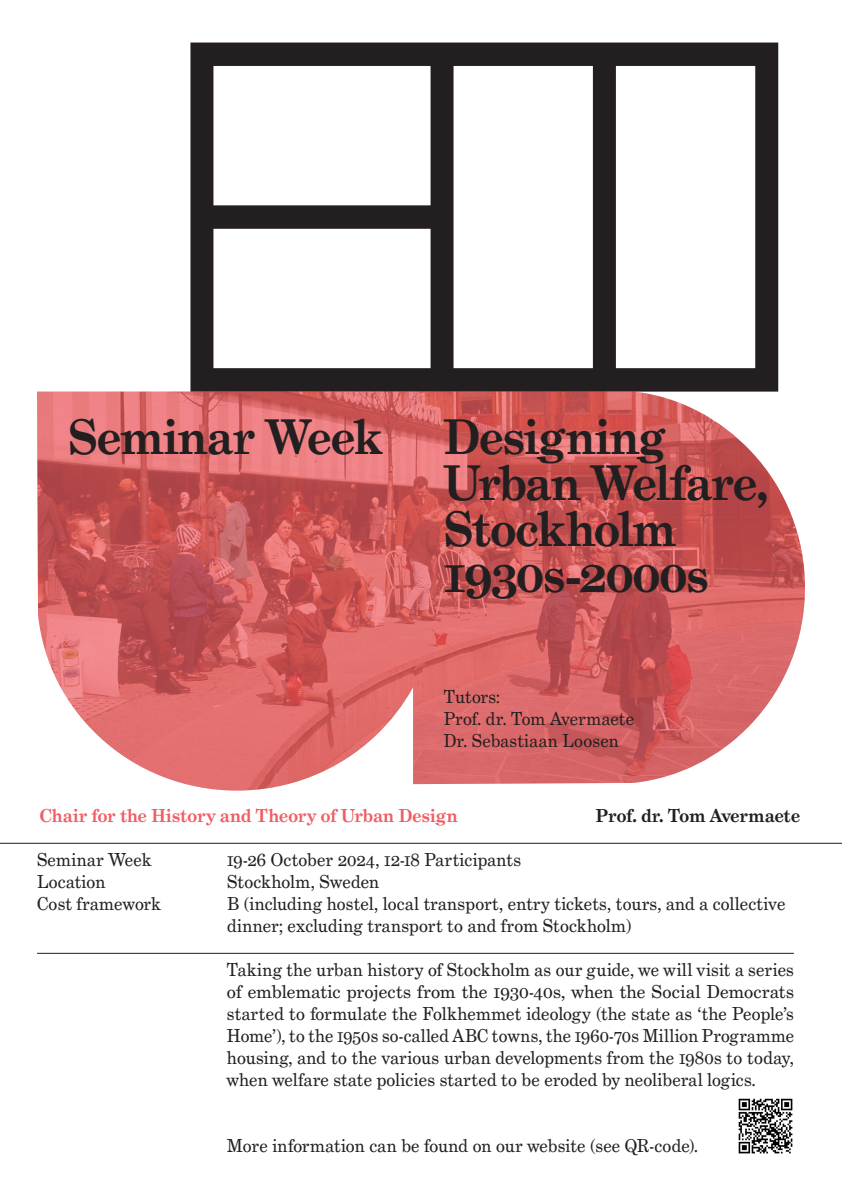
<style>
.page{position:relative;width:842px;height:1191px;background:#fff}
.page>*{position:absolute;margin:0;border:0;box-sizing:border-box;transform-origin:0 0}
.t1{font:700 48px/46px "Grad";letter-spacing:-.01em;color:#231f20}
.t2{font:18px/22px "Grad";letter-spacing:.01em;color:#231f20}
.t3{font:700 18px "Grad";letter-spacing:.015em;color:#f05e64}
.t4{font:700 18px "Grad";letter-spacing:.01em;color:#231f20}
</style>
<div class="page">
<hr style="left:0;top:842px;width:842px;height:1px;background:#231f20">
<svg style="left:190px;top:43px;width:588px;height:348px"></svg>
<img style="left:37px;top:391px;width:768px;height:399px">
<hr style="left:37px;top:952px;width:757px;height:1px;background:#231f20">
<img style="left:738px;top:1098px;width:55px;height:56px">
<p class="t1" style="left:68px;top:415px;width:317px">Seminar Week</p>
<p class="t1" style="left:444px;top:415px;width:326px">Designing<br>Urban Welfare,<br>Stockholm<br>1930s-2000s</p>
<p class="t2" style="left:444px;top:686px;width:58px">Tutors:</p>
<p class="t2" style="left:444px;top:708px;width:192px">Prof. dr. Tom Avermaete</p>
<p class="t2" style="left:444px;top:730px;width:177px">Dr. Sebastiaan Loosen</p>
<p class="t3" style="left:40px;top:804px;width:419px">Chair for the History and Theory of Urban Design</p>
<p class="t4" style="left:596px;top:804px;width:206px">Prof. dr. Tom Avermaete</p>
<p class="t2" style="left:37px;top:848px;width:116px">Seminar Week</p>
<p class="t2" style="left:227px;top:848px;width:296px">19-26 October 2024, 12-18 Participants</p>
<p class="t2" style="left:37px;top:870px;width:70px">Location</p>
<p class="t2" style="left:227px;top:870px;width:154px">Stockholm, Sweden</p>
<p class="t2" style="left:37px;top:892px;width:125px">Cost framework</p>
<p class="t2" style="left:227px;top:892px;width:560px">B (including hostel, local transport, entry tickets, tours, and a collective dinner; excluding transport to and from Stockholm)</p>
<p class="t2" style="left:227px;top:958px;width:569px;text-align:justify">Taking the urban history of Stockholm as our guide, we will visit a series of emblematic projects from the 1930-40s, when the Social Democrats started to formulate the Folkhemmet ideology (the state as ‘the People’s Home’), to the 1950s so-called ABC towns, the 1960-70s Million Programme housing, and to the various urban developments from the 1980s to today, when welfare state policies started to be eroded by neoliberal logics.</p>
<p class="t2" style="left:227px;top:1134px;width:473px">More information can be found on our website (see QR-code).</p>
</div>
